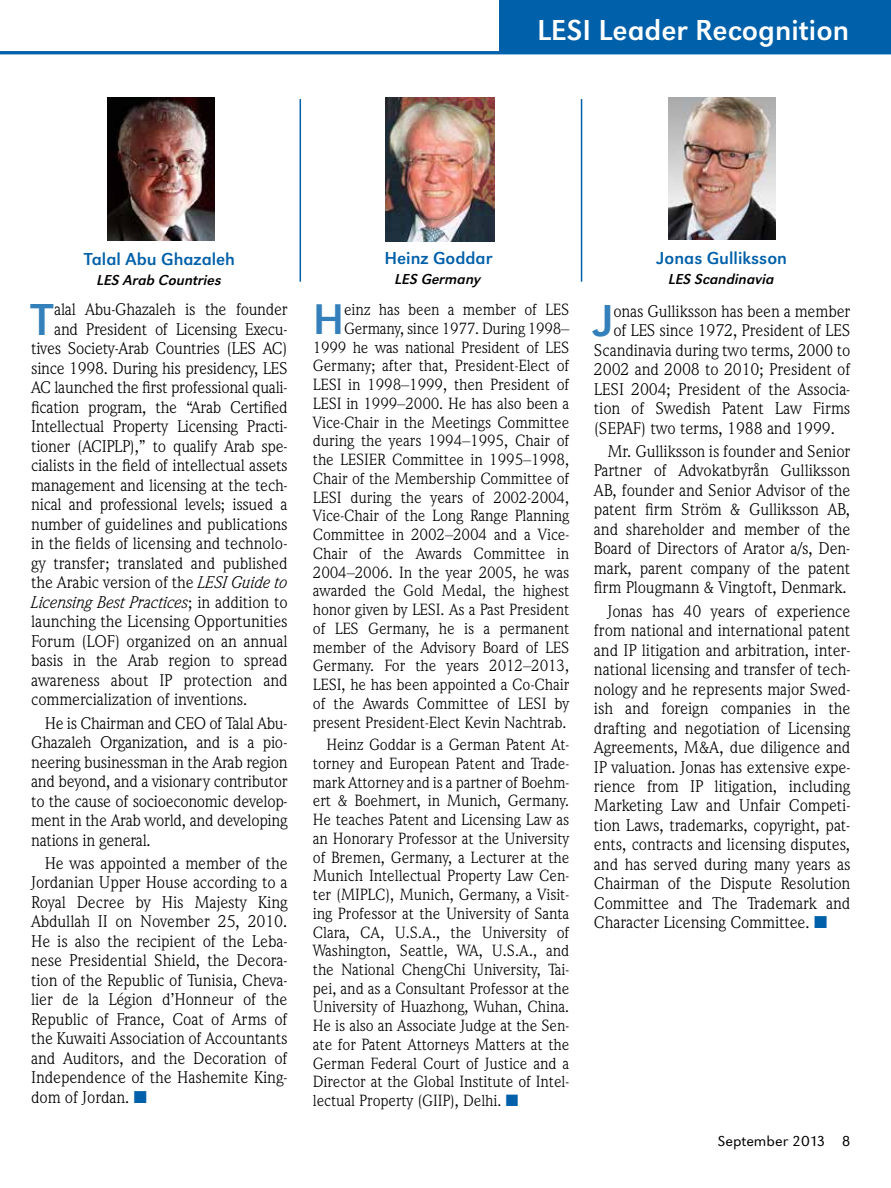
<style>
.page{position:relative;width:891px;height:1188px;background:#fff}
.page>*{position:absolute;margin:0;border:0;box-sizing:border-box;transform-origin:0 0}
.t1{font:46.5px "URW Grotesk T";color:#3380ba}
.t2{font:44.55px "URW Grotesk T";color:#3380ba}
.t3{font:30px "URW Grotesk T";color:#fff}
.t4{font:18px "URW Grotesk T";color:#0060a9}
.t5{font:17.25px/19.5px "Weidemann IT Cby BT";letter-spacing:-.01em;color:#000;text-align:justify}
.t6{font:italic 17.25px "Weidemann IT Cby BT";letter-spacing:-.01em;color:#000}
.t7{font:16.5px/18.8px "Weidemann IT Cby BT";letter-spacing:-.01em;color:#000;text-align:right}
.t8{font:15px "URW Grotesk T Regu Obli";color:#000}
.t9{font:15px "URW Grotesk T Ligh";color:#000;scale:1.08 1}
.s1{font-style:italic}
.s2{font-style:normal}
.s3{color:#0060a9}
</style>
<div class="page">
<div style="left:500px;top:0;width:391px;height:54px;background:#0060a9"></div>
<hr style="left:0;top:51px;width:891px;height:3px;background:#0060a9">
<hr style="left:300px;top:99px;width:1px;height:183px;background:#0060a9">
<hr style="left:581px;top:99px;width:1px;height:183px;background:#0060a9">
<img style="left:385px;top:97px;width:110px;height:144px">
<img style="left:668px;top:97px;width:107px;height:143px">
<img style="left:108px;top:97px;width:107px;height:144px">
<h3 class="t3" style="left:537px;top:13px;width:314px">LESI Leader Recognition</h3>
<p class="t4" style="left:84px;top:249px;width:152px">Talal Abu Ghazaleh</p>
<p class="t8" style="left:97px;top:271px;width:126px">LES Arab Countries</p>
<p class="t4" style="left:384px;top:248px;width:109px">Heinz Goddar</p>
<p class="t8" style="left:395px;top:271px;width:87px">LES Germany</p>
<p class="t4" style="left:657px;top:248px;width:132px">Jonas Gulliksson</p>
<p class="t8" style="left:669px;top:271px;width:107px">LES Scandinavia</p>
<h1 class="t1" style="left:31px;top:293px;width:23px">T</h1>
<p class="t5" style="left:54px;top:300px;width:235px">alal Abu-Ghazaleh is the founder</p>
<p class="t5" style="left:54px;top:319px;width:235px">and President of Licensing Execu-</p>
<p class="t5" style="left:31px;top:339px;width:258px">tives Society-Arab Countries (LES AC)</p>
<p class="t5" style="left:31px;top:358px;width:258px">since 1998. During his presidency, LES</p>
<p class="t5" style="left:31px;top:378px;width:258px">AC launched the first professional quali-</p>
<p class="t5" style="left:31px;top:397px;width:258px">fication program, the “Arab Certified</p>
<p class="t5" style="left:31px;top:417px;width:258px">Intellectual Property Licensing Practi-</p>
<p class="t5" style="left:31px;top:436px;width:258px">tioner (ACIPLP),” to qualify Arab spe-</p>
<p class="t5" style="left:31px;top:456px;width:258px">cialists in the field of intellectual assets</p>
<p class="t5" style="left:31px;top:475px;width:258px">management and licensing at the tech-</p>
<p class="t5" style="left:31px;top:495px;width:258px">nical and professional levels; issued a</p>
<p class="t5" style="left:31px;top:514px;width:258px">number of guidelines and publications</p>
<p class="t5" style="left:31px;top:534px;width:258px">in the fields of licensing and technolo-</p>
<p class="t5" style="left:31px;top:553px;width:258px">gy transfer; translated and published</p>
<p class="t5" style="left:31px;top:572px;width:258px">the Arabic version of the <span class="s1">LESI Guide to</span></p>
<p class="t6" style="left:31px;top:592px;width:258px">Licensing Best Practices<span class="s2">; in addition to</span></p>
<p class="t5" style="left:31px;top:611px;width:258px">launching the Licensing Opportunities</p>
<p class="t5" style="left:31px;top:631px;width:258px">Forum (LOF) organized on an annual</p>
<p class="t5" style="left:31px;top:650px;width:258px">basis in the Arab region to spread</p>
<p class="t5" style="left:31px;top:670px;width:258px">awareness about IP protection and</p>
<p class="t5" style="left:31px;top:689px;width:218px">commercialization of inventions.</p>
<p class="t5" style="left:31px;top:713px;width:258px;text-indent:14px">He is Chairman and CEO of Talal Abu-Ghazaleh Organization, and is a pio&shy;neering businessman in the Arab region and beyond, and a visionary contributor to the cause of socioeconomic develop&shy;ment in the Arab world, and developing nations in general.</p>
<p class="t5" style="left:31px;top:853px;width:258px;text-indent:14px">He was appointed a member of the Jordanian Upper House according to a Royal Decree by His Majesty King Abdullah II on November 25, 2010.<br>He is also the recipient of the Leba&shy;nese Presidential Shield, the Decora&shy;tion of the Republic of Tunisia, Cheva&shy;lier de la Légion d’Honneur of the Republic of France, Coat of Arms of the Kuwaiti Association of Accountants and Auditors, and the Decoration of Independence of the Hashemite King&shy;dom of Jordan. <span class="s3">■</span></p>
<p class="t7" style="left:313px;top:300px;width:258px">einz has been a member of LES Germany, since 1977. During 1998– 1999 he was national President of LES Germany; after that, President-Elect of LESI in 1998–1999, then President of LESI in 1999–2000. He has also been a Vice-Chair in the Meetings Committee during the years 1994–1995, Chair of the LESIER Committee in 1995–1998, Chair of the Membership Committee of LESI during the years of 2002-2004, Vice-Chair of the Long Range Planning Committee in 2002–2004 and a Vice-Chair of the Awards Committee in 2004–2006. In the year 2005, he was awarded the Gold Medal, the highest honor given by LESI. As a Past President of LES Germany, he is a permanent member of the Advisory Board of LES Germany. For the years 2012–2013, LESI, he has been appointed a Co-Chair of the Awards Committee of LESI by present President-Elect Kevin Nachtrab.</p>
<p class="t7" style="left:313px;top:735px;width:258px;text-align:justify;text-indent:13px">Heinz Goddar is a German Patent At&shy;torney and European Patent and Trade&shy;mark Attorney and is a partner of Boehm&shy;ert &amp; Boehmert, in Munich, Germany.<br>He teaches Patent and Licensing Law as an Honorary Professor at the University of Bremen, Germany, a Lecturer at the Munich Intellectual Property Law Cen&shy;ter (MIPLC), Munich, Germany, a Visit&shy;ing Professor at the University of Santa Clara, CA, U.S.A., the University of Washington, Seattle, WA, U.S.A., and the National ChengChi University, Tai&shy;pei, and as a Consultant Professor at the University of Huazhong, Wuhan, China.<br>He is also an Associate Judge at the Sen&shy;ate for Patent Attorneys Matters at the German Federal Court of Justice and a Director at the Global Institute of Intel&shy;lectual Property (GIIP), Delhi. <span class="s3">■</span></p>
<h2 class="t2" style="left:313px;top:294px;width:33px">H</h2>
<h1 class="t1" style="left:594px;top:294px;width:21px">J</h1>
<p class="t5" style="left:613px;top:301px;width:239px">onas Gulliksson has been a member</p>
<p class="t5" style="left:613px;top:320px;width:239px">of LES since 1972, President of LES</p>
<p class="t5" style="left:594px;top:340px;width:258px">Scandinavia during two terms, 2000 to</p>
<p class="t5" style="left:594px;top:359px;width:258px">2002 and 2008 to 2010; President of</p>
<p class="t5" style="left:594px;top:379px;width:258px">LESI 2004; President of the Associa-</p>
<p class="t5" style="left:594px;top:398px;width:258px">tion of Swedish Patent Law Firms</p>
<p class="t5" style="left:594px;top:418px;width:243px">(SEPAF) two terms, 1988 and 1999.</p>
<p class="t5" style="left:594px;top:441px;width:258px;text-indent:14px">Mr. Gulliksson is founder and Senior Partner of Advokatbyrån Gulliksson AB, founder and Senior Advisor of the patent firm Ström &amp; Gulliksson AB, and shareholder and member of the Board of Directors of Arator a/s, Den&shy;mark, parent company of the patent firm Plougmann &amp; Vingtoft, Denmark.</p>
<p class="t5" style="left:594px;top:601px;width:258px;text-indent:14px">Jonas has 40 years of experience from national and international patent and IP litigation and arbitration, inter&shy;national licensing and transfer of tech&shy;nology and he represents major Swed&shy;ish and foreign companies in the drafting and negotiation of Licensing Agreements, M&amp;A, due diligence and IP valuation. Jonas has extensive expe&shy;rience from IP litigation, including Marketing Law and Unfair Competi&shy;tion Laws, trademarks, copyright, pat&shy;ents, contracts and licensing disputes, and has served during many years as Chairman of the Dispute Resolution Committee and The Trademark and Character Licensing Committee. <span class="s3">■</span></p>
<p class="t9" style="left:718px;top:1132px;width:124px">September 2013 8</p>
</div>
